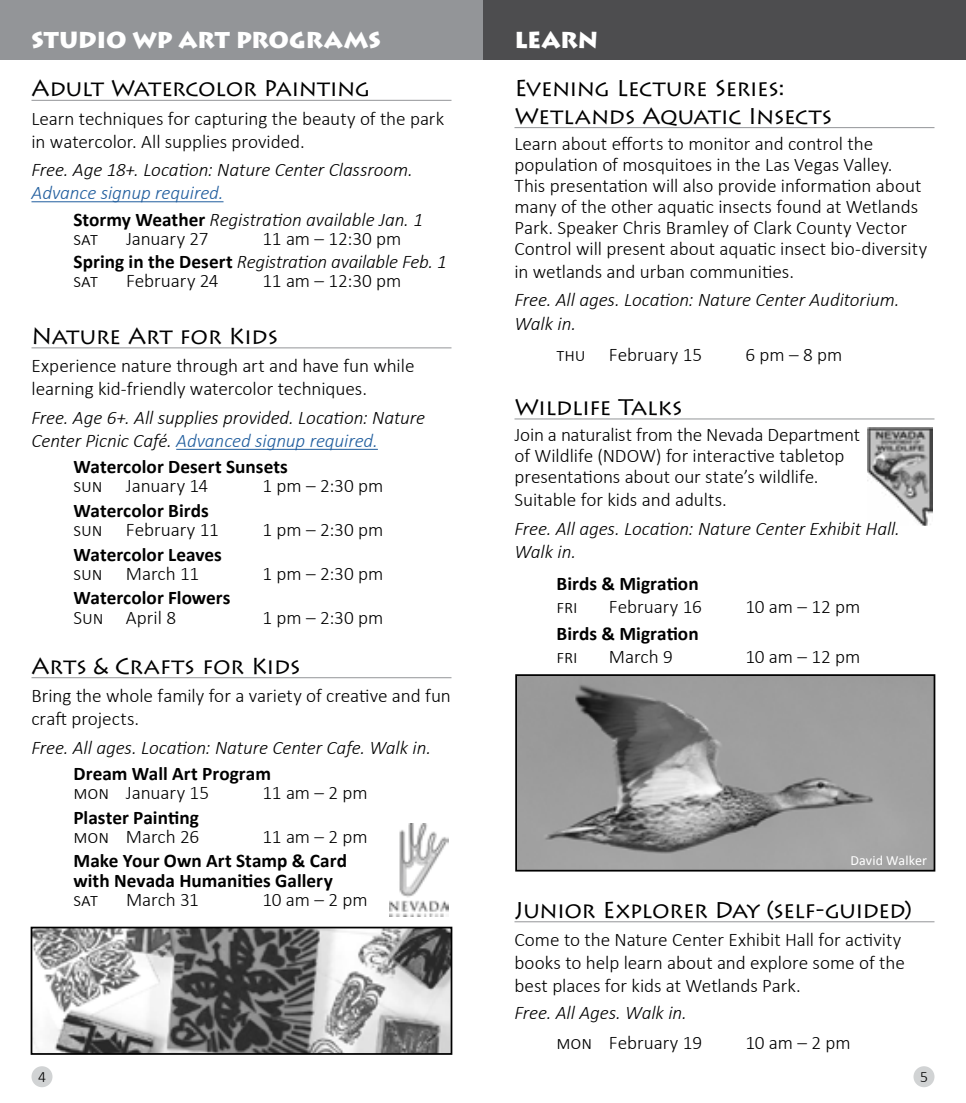
<style>
.page{position:relative;width:966px;height:1103px;background:#fff}
.page>*{position:absolute;margin:0;border:0;box-sizing:border-box;transform-origin:0 0}
.t1{font:22.75px/27.3px "Lithos Pro";letter-spacing:-.025em;color:#000}
.t2{font:900 22.75px "Lithos Pro";letter-spacing:-.005em;color:#fff}
.t3{font:300 19.25px/21px "Calibri";letter-spacing:-.005em;color:#000}
.t4{font:italic 300 19.25px/23.1px "Calibri";letter-spacing:-.005em;color:#000}
.t5{font:700 19.25px/19.2px "Calibri";color:#000}
.t6{font:300 15.75px "Calibri";color:#000}
.t7{font:14px "Calibri";letter-spacing:.01em;color:#fff}
.s1{color:#215e9e}
.s2{font-weight:700;font-style:normal}
.s3{font-style:normal}
</style>
<div class="page">
<div style="left:32px;top:1066px;width:20px;height:21px;background:#d1d3d4;border-radius:50%"></div>
<div style="left:914px;top:1066px;width:20px;height:21px;background:#d1d3d4;border-radius:50%"></div>
<div style="left:0;top:0;width:483px;height:60px;background:#939598"></div>
<hr style="left:32px;top:100px;width:420px;height:1px;background:#939598">
<hr style="left:32px;top:201px;width:192px;height:1px;background:#215e9e">
<hr style="left:32px;top:347px;width:420px;height:1px;background:#939598">
<hr style="left:176px;top:449px;width:202px;height:1px;background:#215e9e">
<hr style="left:32px;top:677px;width:420px;height:1px;background:#939598">
<img style="left:389px;top:823px;width:59px;height:93px">
<img style="left:34px;top:929px;width:415px;height:122px">
<div style="left:31px;top:926px;width:421px;height:128px;border:2px solid #000"></div>
<div style="left:483px;top:0;width:483px;height:60px;background:#4d4d4f"></div>
<hr style="left:514px;top:127px;width:420px;height:1px;background:#939598">
<hr style="left:514px;top:418px;width:420px;height:1px;background:#939598">
<hr style="left:514px;top:921px;width:420px;height:1px;background:#939598">
<img style="left:867px;top:427px;width:65px;height:98px">
<img style="left:518px;top:677px;width:414px;height:191px">
<div style="left:515px;top:674px;width:420px;height:197px;border:2px solid #000"></div>
<p class="t2" style="left:32px;top:26px;width:351px">STUDIO WP ART PROGRAMS</p>
<p class="t1" style="left:32px;top:75px;width:340px">Adult Watercolor Painting</p>
<p class="t3" style="left:32px;top:107px;width:414px;line-height:23.1px">Learn techniques for capturing the beauty of the park in watercolor. All supplies provided.</p>
<p class="t4" style="left:32px;top:158px;width:383px">Free. Age 18+. Location: Nature Center Classroom.</p>
<p class="t4" style="left:74px;top:180px;width:351px;line-height:26.2px;text-indent:-42px"><span class="s1">Advance signup required.<br></span><span class="s2">Stormy Weather</span> Registration available Jan. 1</p>
<p class="t3" style="left:74px;top:228px;width:26px">sat</p>
<p class="t3" style="left:126px;top:228px;width:84px">January 27</p>
<p class="t4" style="left:74px;top:227px;width:375px;text-indent:189px"><span class="s3">11 am – 12:30 pm<br></span><span class="s2">Spring in the Desert</span> Registration available Feb. 1</p>
<p class="t3" style="left:74px;top:270px;width:26px">sat</p>
<p class="t3" style="left:126px;top:270px;width:94px">February 24</p>
<p class="t3" style="left:263px;top:270px;width:140px">11 am – 12:30 pm</p>
<p class="t1" style="left:32px;top:323px;width:248px">Nature Art for Kids</p>
<p class="t3" style="left:32px;top:354px;width:385px;line-height:23.1px">Experience nature through art and have fun while learning kid-friendly watercolor techniques.</p>
<p class="t4" style="left:32px;top:405px;width:395px">Free. Age 6+. All supplies provided. Location: Nature<br>Center Picnic Café. <span class="s1">Advanced signup required.</span></p>
<p class="t5" style="left:74px;top:457px;width:216px">Watercolor Desert Sunsets</p>
<p class="t3" style="left:74px;top:475px;width:136px">sun January 14</p>
<p class="t3" style="left:262px;top:475px;width:122px">1 pm – 2:30 pm</p>
<p class="t5" style="left:74px;top:501px;width:137px">Watercolor Birds</p>
<p class="t3" style="left:74px;top:519px;width:147px">sun February 11</p>
<p class="t3" style="left:262px;top:519px;width:122px">1 pm – 2:30 pm</p>
<p class="t5" style="left:74px;top:544px;width:150px">Watercolor Leaves</p>
<p class="t3" style="left:74px;top:563px;width:127px">sun March 11</p>
<p class="t3" style="left:262px;top:563px;width:122px">1 pm – 2:30 pm</p>
<p class="t5" style="left:74px;top:588px;width:159px">Watercolor Flowers</p>
<p class="t3" style="left:74px;top:606px;width:104px">Sun April 8</p>
<p class="t3" style="left:262px;top:606px;width:122px">1 pm – 2:30 pm</p>
<p class="t1" style="left:32px;top:652px;width:271px">Arts &amp; Crafts for Kids</p>
<p class="t3" style="left:32px;top:684px;width:421px;line-height:23.1px">Bring the whole family for a variety of creative and fun craft projects.</p>
<p class="t4" style="left:32px;top:735px;width:401px">Free. All ages. Location: Nature Center Cafe. Walk in.</p>
<p class="t5" style="left:74px;top:764px;width:199px">Dream Wall Art Program</p>
<p class="t3" style="left:74px;top:782px;width:137px">mon January 15</p>
<p class="t3" style="left:262px;top:782px;width:107px">11 am – 2 pm</p>
<p class="t5" style="left:74px;top:807px;width:127px">Plaster Painting</p>
<p class="t3" style="left:74px;top:825px;width:127px">mon March 26</p>
<p class="t3" style="left:263px;top:825px;width:107px">11 am – 2 pm</p>
<p class="t5" style="left:74px;top:851px;width:275px">Make Your Own Art Stamp &amp; Card with Nevada Humanities Gallery</p>
<p class="t3" style="left:74px;top:888px;width:26px">sat</p>
<p class="t3" style="left:126px;top:888px;width:74px">March 31</p>
<p class="t3" style="left:263px;top:888px;width:107px">10 am – 2 pm</p>
<p class="t2" style="left:514px;top:26px;width:85px">LEARN</p>
<p class="t1" style="left:514px;top:75px;width:319px">Evening Lecture Series:<br>Wetlands Aquatic Insects</p>
<p class="t3" style="left:514px;top:133px;width:414px">Learn about efforts to monitor and control the population of mosquitoes in the Las Vegas Valley.<br>This presentation will also provide information about many of the other aquatic insects found at Wetlands Park. Speaker Chris Bramley of Clark County Vector Control will present about aquatic insect bio-diversity</p>
<p class="t3" style="left:514px;top:261px;width:281px">in wetlands and urban communities.</p>
<p class="t4" style="left:514px;top:288px;width:386px">Free. All ages. Location: Nature Center Auditorium.<br>Walk in.</p>
<p class="t3" style="left:557px;top:344px;width:147px">thu February 15</p>
<p class="t3" style="left:746px;top:344px;width:98px">6 pm – 8 pm</p>
<p class="t1" style="left:514px;top:394px;width:170px">Wildlife Talks</p>
<p class="t3" style="left:514px;top:424px;width:347px">Join a naturalist from the Nevada Department of Wildlife (NDOW) for interactive tabletop presentations about our state’s wildlife.</p>
<p class="t3" style="left:514px;top:489px;width:214px">Suitable for kids and adults.</p>
<p class="t4" style="left:514px;top:516px;width:387px">Free. All ages. Location: Nature Center Exhibit Hall.<br>Walk in.</p>
<p class="t5" style="left:557px;top:573px;width:144px">Birds &amp; Migration</p>
<p class="t3" style="left:557px;top:596px;width:23px">fri</p>
<p class="t3" style="left:609px;top:596px;width:94px">February 16</p>
<p class="t3" style="left:746px;top:596px;width:116px">10 am – 12 pm</p>
<p class="t5" style="left:557px;top:623px;width:144px">Birds &amp; Migration</p>
<p class="t3" style="left:557px;top:645px;width:23px">fri</p>
<p class="t3" style="left:609px;top:645px;width:65px">March 9</p>
<p class="t3" style="left:746px;top:645px;width:116px">10 am – 12 pm</p>
<p class="t7" style="left:850px;top:851px;width:78px">David Walker</p>
<p class="t1" style="left:514px;top:896px;width:399px">Junior Explorer Day (self-guided)</p>
<p class="t3" style="left:514px;top:928px;width:392px;line-height:23.1px">Come to the Nature Center Exhibit Hall for activity books to help learn about and explore some of the best places for kids at Wetlands Park.</p>
<p class="t4" style="left:514px;top:1000px;width:174px">Free. All Ages. Walk in.</p>
<p class="t3" style="left:557px;top:1031px;width:147px">mon February 19</p>
<p class="t3" style="left:746px;top:1031px;width:107px">10 am – 2 pm</p>
<p class="t6" style="left:38px;top:1066px;width:9px">4</p>
<p class="t6" style="left:920px;top:1066px;width:9px">5</p>
</div>
